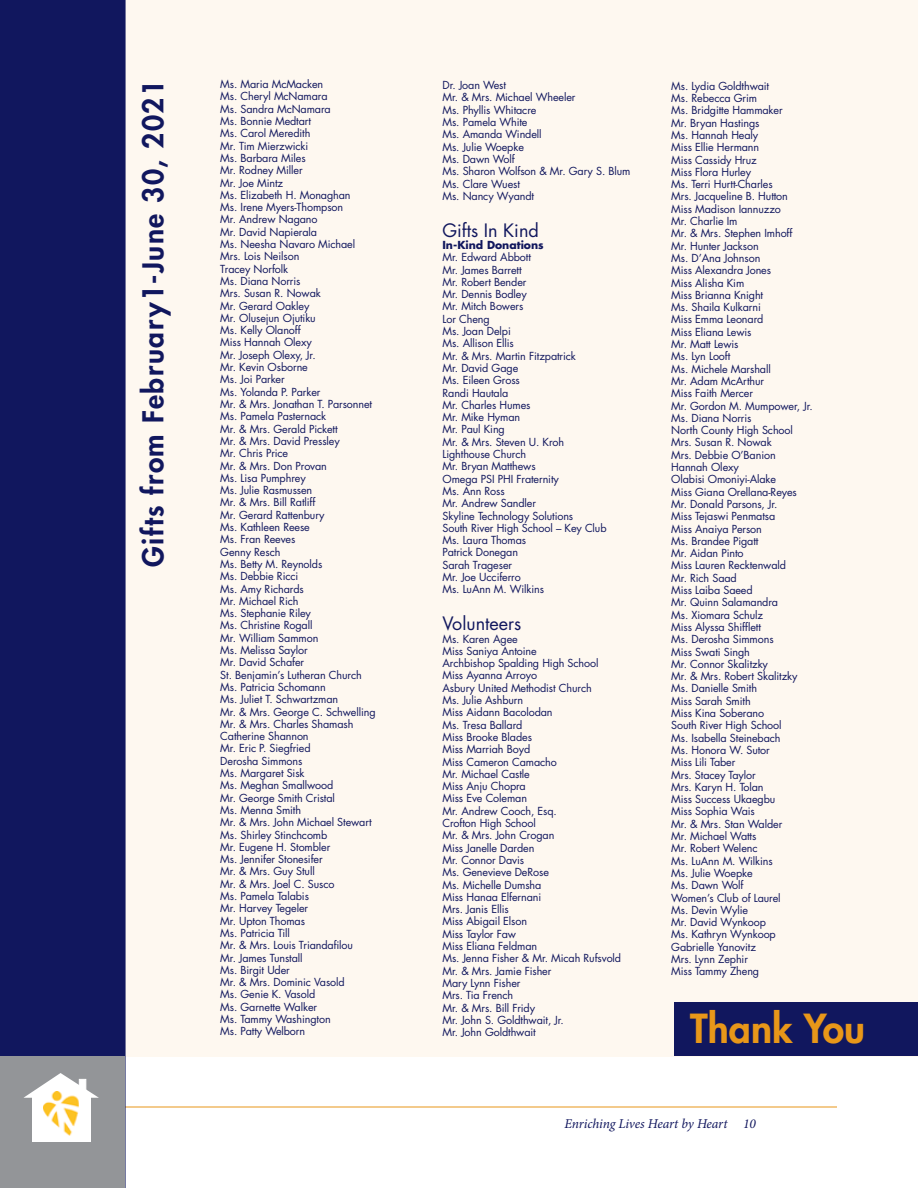
<style>
.page{position:relative;width:918px;height:1188px;background:#fff}
.page>*{position:absolute;margin:0;border:0;box-sizing:border-box;transform-origin:0 0}
.t1{font:800 39px "Futura Std";color:#e89719}
.t2{font:800 28.05px "Futura Std";letter-spacing:.05em;color:#11175e}
.t3{font:18px "Futura Std";color:#11175e}
.t4{font:italic 13.5px "Minion Pro";letter-spacing:-.015em;color:#11175e}
.t5{font:10.8px/12.3px "Futura Std";letter-spacing:-.01em;color:#11175e}
.t6{font:700 10.8px "Futura Std";color:#11175e}
</style>
<div class="page">
<hr style="left:81px;top:1107px;width:756px;height:1px;background:#e89719">
<div style="left:125px;top:0;width:793px;height:1056px;background:#fef8f0"></div>
<div style="left:0;top:0;width:126px;height:1188px;background:#11175e"></div>
<div style="left:0;top:1056px;width:125px;height:132px;background:#939598"></div>
<div style="left:32px;top:1097px;width:59px;height:45px;background:#fff"></div>
<svg style="left:24px;top:1073px;width:75px;height:25px"></svg>
<img style="left:43px;top:1092px;width:36px;height:44px">
<div style="left:79px;top:1079px;width:7px;height:13px;background:#fff"></div>
<div style="left:674px;top:1002px;width:244px;height:54px;background:#11175e"></div>
<h2 class="t2" style="left:135px;top:567px;width:488px;rotate:-90deg">Gifts from February1-June 30, 2021</h2>
<p class="t5" style="left:220px;top:78px;width:157px">Ms. Maria McMacken<br>Ms. Cheryl McNamara<br>Ms. Sandra McNamara<br>Ms. Bonnie Medtart<br>Ms. Carol Meredith<br>Mr. Tim Mierzwicki<br>Ms. Barbara Miles<br>Mr. Rodney Miller<br>Mr. Joe Mintz<br>Ms. Elizabeth H. Monaghan<br>Ms. Irene Myers-Thompson<br>Mr. Andrew Nagano<br>Mr. David Napierala<br>Ms. Neesha Navaro Michael<br>Mrs. Lois Neilson<br>Tracey Norfolk<br>Ms. Diana Norris<br>Mrs. Susan R. Nowak<br>Mr. Gerard Oakley<br>Mr. Olusejun Ojutiku<br>Ms. Kelly Olanoff<br>Miss Hannah Olexy<br>Mr. Joseph Olexy, Jr.<br>Mr. Kevin Osborne<br>Ms. Joi Parker<br>Ms. Yolanda P. Parker<br>Mr. &amp; Mrs. Jonathan T. Parsonnet<br>Ms. Pamela Pasternack<br>Mr. &amp; Mrs. Gerald Pickett<br>Mr. &amp; Mrs. David Pressley<br>Mr. Chris Price<br>Mr. &amp; Mrs. Don Provan<br>Ms. Lisa Pumphrey<br>Ms. Julie Rasmussen<br>Mr. &amp; Mrs. Bill Ratliff<br>Mr. Gerard Rattenbury<br>Ms. Kathleen Reese<br>Ms. Fran Reeves<br>Genny Resch<br>Ms. Betty M. Reynolds<br>Ms. Debbie Ricci<br>Ms. Amy Richards<br>Mr. Michael Rich<br>Ms. Stephanie Riley<br>Ms. Christine Rogall<br>Mr. William Sammon<br>Ms. Melissa Saylor<br>Mr. David Schafer<br>St. Benjamin’s Lutheran Church<br>Ms. Patricia Schomann<br>Ms. Juliet T. Schwartzman<br>Mr. &amp; Mrs. George C. Schwelling<br>Mr. &amp; Mrs. Charles Shamash<br>Catherine Shannon<br>Mr. Eric P. Siegfried<br>Derosha Simmons<br>Ms. Margaret Sisk<br>Ms. Meghan Smallwood<br>Mr. George Smith Cristal<br>Ms. Menna Smith<br>Mr. &amp; Mrs. John Michael Stewart<br>Ms. Shirley Stinchcomb<br>Mr. Eugene H. Stombler<br>Ms. Jennifer Stonesifer<br>Mr. &amp; Mrs. Guy Stull<br>Mr. &amp; Mrs. Joel C. Susco<br>Ms. Pamela Talabis<br>Mr. Harvey Tegeler<br>Mr. Upton Thomas<br>Ms. Patricia Till<br>Mr. &amp; Mrs. Louis Triandafilou<br>Mr. James Tunstall<br>Ms. Birgit Uder<br>Mr. &amp; Mrs. Dominic Vasold<br>Ms. Genie K. Vasold<br>Ms. Garnette Walker<br>Ms. Tammy Washington<br>Ms. Patty Welborn</p>
<p class="t5" style="left:442px;top:79px;width:190px">Dr. Joan West<br>Mr. &amp; Mrs. Michael Wheeler<br>Ms. Phyllis Whitacre<br>Ms. Pamela White<br>Ms. Amanda Windell<br>Ms. Julie Woepke<br>Ms. Dawn Wolf<br>Ms. Sharon Wolfson &amp; Mr. Gary S. Blum<br>Ms. Clare Wuest<br>Ms. Nancy Wyandt</p>
<h3 class="t3" style="left:442px;top:219px;width:98px">Gifts In Kind</h3>
<p class="t6" style="left:442px;top:238px;width:103px">In-Kind Donations</p>
<p class="t5" style="left:442px;top:251px;width:166px">Mr. Edward Abbott<br>Mr. James Barrett<br>Mr. Robert Bender<br>Mr. Dennis Bodley<br>Mr. Mitch Bowers<br>Lor Cheng<br>Ms. Joan Delpi<br>Ms. Allison Ellis<br>Mr. &amp; Mrs. Martin Fitzpatrick<br>Mr. David Gage<br>Ms. Eileen Gross<br>Randi Hautala<br>Mr. Charles Humes<br>Mr. Mike Hyman<br>Mr. Paul King<br>Mr. &amp; Mrs. Steven U. Kroh<br>Lighthouse Church<br>Mr. Bryan Matthews<br>Omega PSI PHI Fraternity<br>Ms. Ann Ross<br>Mr. Andrew Sandler<br>Skyline Technology Solutions<br>South River High School – Key Club<br>Ms. Laura Thomas<br>Patrick Donegan<br>Sarah Trageser<br>Mr. Joe Ucciferro<br>Ms. LuAnn M. Wilkins</p>
<h3 class="t3" style="left:442px;top:612px;width:80px">Volunteers</h3>
<p class="t5" style="left:442px;top:633px;width:180px">Ms. Karen Agee<br>Miss Saniya Antoine<br>Archbishop Spalding High School<br>Miss Ayanna Arroyo<br>Asbury United Methodist Church<br>Ms. Julie Ashburn<br>Miss Aidann Bacolodan<br>Ms. Tresa Ballard<br>Miss Brooke Blades<br>Miss Marriah Boyd<br>Miss Cameron Camacho<br>Mr. Michael Castle<br>Miss Anju Chopra<br>Miss Eve Coleman<br>Mr. Andrew Cooch, Esq.<br>Crofton High School<br>Mr. &amp; Mrs. John Crogan<br>Miss Janelle Darden<br>Mr. Connor Davis<br>Ms. Genevieve DeRose<br>Ms. Michelle Dumsha<br>Miss Hanaa Elfernani<br>Mrs. Janis Ellis<br>Miss Abigail Elson<br>Miss Taylor Faw<br>Miss Eliana Feldman<br>Ms. Jenna Fisher &amp; Mr. Micah Rufsvold<br>Mr. &amp; Mrs. Jamie Fisher<br>Mary Lynn Fisher<br>Mrs. Tia French<br>Mr. &amp; Mrs. Bill Fridy<br>Mr. John S. Goldthwait, Jr.<br>Mr. John Goldthwait</p>
<p class="t5" style="left:671px;top:80px;width:143px">Ms. Lydia Goldthwait<br>Ms. Rebecca Grim<br>Ms. Bridgitte Hammaker<br>Mr. Bryan Hastings<br>Ms. Hannah Healy<br>Miss Ellie Hermann<br>Miss Cassidy Hruz<br>Miss Flora Hurley<br>Ms. Terri Hurtt-Charles<br>Mrs. Jacqueline B. Hutton<br>Miss Madison Iannuzzo<br>Mr. Charlie Im<br>Mr. &amp; Mrs. Stephen Imhoff<br>Mr. Hunter Jackson<br>Ms. D’Ana Johnson<br>Miss Alexandra Jones<br>Miss Alisha Kim<br>Miss Brianna Knight<br>Ms. Shaila Kulkarni<br>Miss Emma Leonard<br>Miss Eliana Lewis<br>Mr. Matt Lewis<br>Ms. Lyn Looft<br>Ms. Michele Marshall<br>Mr. Adam McArthur<br>Miss Faith Mercer<br>Mr. Gordon M. Mumpower, Jr.<br>Ms. Diana Norris<br>North County High School<br>Mrs. Susan R. Nowak<br>Mrs. Debbie O’Banion<br>Hannah Olexy<br>Olabisi Omoniyi-Alake<br>Miss Giana Orellana-Reyes<br>Mr. Donald Parsons, Jr.<br>Miss Tejaswi Penmatsa<br>Miss Anaiya Person<br>Ms. Brandee Pigatt<br>Mr. Aidan Pinto<br>Miss Lauren Recktenwald<br>Mr. Rich Saad<br>Miss Laiba Saeed<br>Mr. Quinn Salamandra<br>Ms. Xiomara Schulz<br>Miss Alyssa Shifflett<br>Ms. Derosha Simmons<br>Miss Swati Singh<br>Mr. Connor Skalitzky<br>Mr. &amp; Mrs. Robert Skalitzky<br>Ms. Danielle Smith<br>Miss Sarah Smith<br>Miss Kina Soberano<br>South River High School<br>Ms. Isabella Steinebach<br>Ms. Honora W. Sutor<br>Miss Lili Taber<br>Mrs. Stacey Taylor<br>Mrs. Karyn H. Tolan<br>Miss Success Ukaegbu<br>Miss Sophia Wais<br>Mr. &amp; Mrs. Stan Walder<br>Mr. Michael Watts<br>Mr. Robert Welenc<br>Ms. LuAnn M. Wilkins<br>Ms. Julie Woepke<br>Ms. Dawn Wolf<br>Women’s Club of Laurel<br>Ms. Devin Wylie<br>Mr. David Wynkoop<br>Ms. Kathryn Wynkoop<br>Gabrielle Yanovitz<br>Mrs. Lynn Zephir<br>Miss Tammy Zheng</p>
<h1 class="t1" style="left:690px;top:1004px;width:176px">Thank You</h1>
<p class="t4" style="left:565px;top:1115px;width:193px">Enriching Lives Heart by Heart 10</p>
</div>
